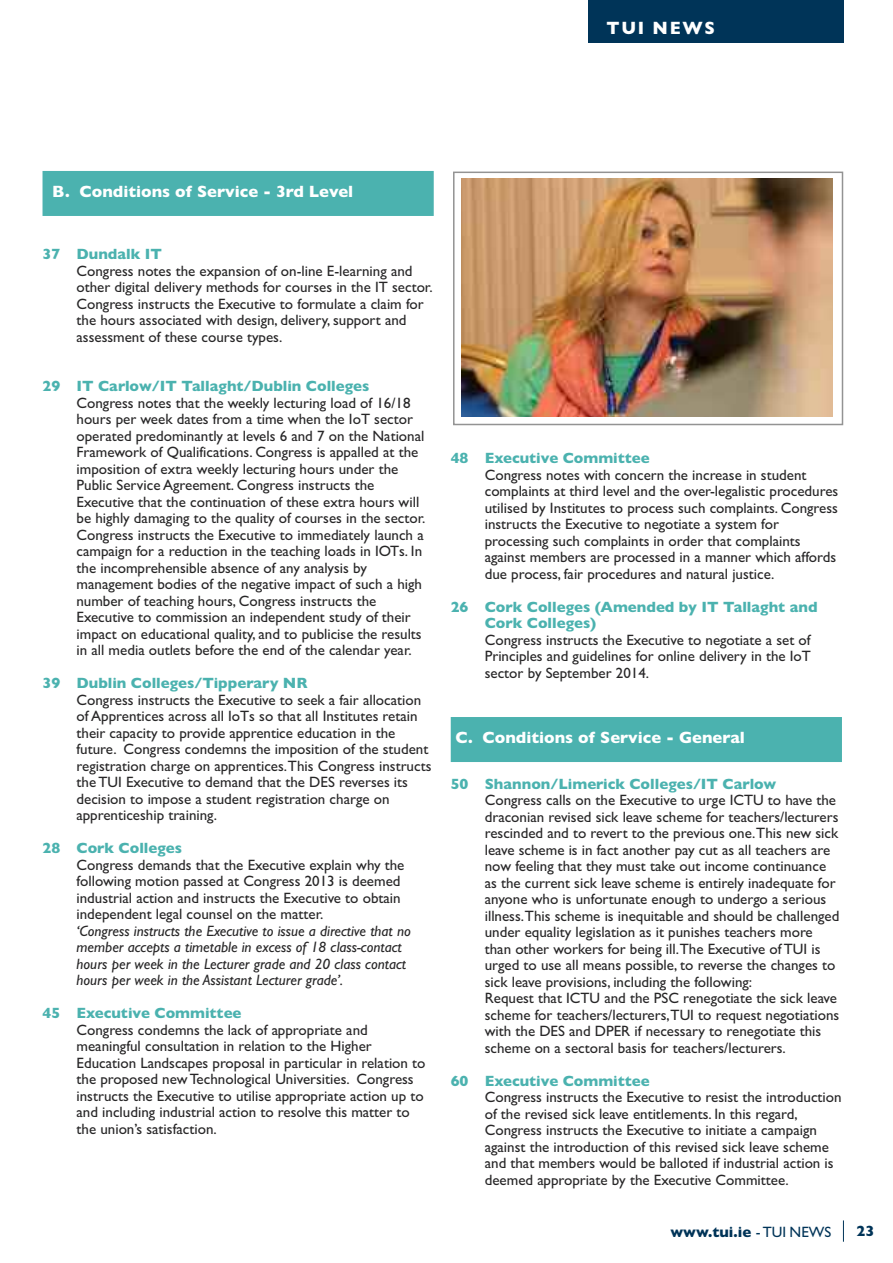
<style>
.page{position:relative;width:893px;height:1263px;background:#fff}
.page>*{position:absolute;margin:0;border:0;box-sizing:border-box;transform-origin:0 0}
.t1{font:700 18px "Gill Sans";letter-spacing:.1em;color:#fff;scale:.95 1}
.t2{font:700 16.5px "Gill Sans";color:#fff}
.t3{font:15px/16.5px "Gill Sans";color:#272627}
.t4{font:700 15px/16.5px "Gill Sans";color:#4bb2af}
.t5{font:italic 15px/16.5px "Gill Sans";color:#272627}
.t6{font:700 15px "Gill Sans";color:#003458}
.s1{font-weight:400}
</style>
<div class="page">
<div style="left:588px;top:0;width:256px;height:43px;background:#003458"></div>
<svg style="left:843px;top:1220px;width:1px;height:22px"></svg>
<div style="left:43px;top:171px;width:391px;height:45px;background:#4bb2af"></div>
<div style="left:451px;top:717px;width:391px;height:45px;background:#4bb2af"></div>
<div style="left:453px;top:172px;width:390px;height:253px;border:2px solid #939393"></div>
<img style="left:462px;top:178px;width:371px;height:239px">
<p class="t1" style="left:606px;top:18px;width:116px">tui NeWs</p>
<p class="t2" style="left:52px;top:182px;width:302px">B. conditions of service - 3rd Level</p>
<p class="t4" style="left:43px;top:246px;width:121px">37 dundalk it</p>
<p class="t3" style="left:77px;top:262px;width:358px">Congress notes the expansion of on-line e-learning and other digital delivery methods for courses in the iT sector.<br>Congress instructs the executive to formulate a claim for the hours associated with design, delivery, support and assessment of these course types.</p>
<p class="t4" style="left:43px;top:378px;width:328px">29 it carlow/it tallaght/dublin colleges</p>
<p class="t3" style="left:77px;top:394px;width:350px">Congress notes that the weekly lecturing load of 16/18 hours per week dates from a time when the ioT sector operated predominantly at levels 6 and 7 on the National Framework of Qualifications. Congress is appalled at the imposition of extra weekly lecturing hours under the Public Service Agreement. Congress instructs the executive that the continuation of these extra hours will be highly damaging to the quality of courses in the sector.<br>Congress instructs the executive to immediately launch a campaign for a reduction in the teaching loads in iOTs. in the incomprehensible absence of any analysis by management bodies of the negative impact of such a high number of teaching hours, Congress instructs the executive to commission an independent study of their impact on educational quality, and to publicise the results in all media outlets before the end of the calendar year.</p>
<p class="t4" style="left:43px;top:675px;width:267px">39 dublin colleges/tipperary Nr</p>
<p class="t3" style="left:77px;top:691px;width:356px">Congress instructs the executive to seek a fair allocation of Apprentices across all ioTs so that all institutes retain their capacity to provide apprentice education in the future. Congress condemns the imposition of the student registration charge on apprentices.This Congress instructs the TUi executive to demand that the DeS reverses its decision to impose a student registration charge on apprenticeship training.</p>
<p class="t4" style="left:43px;top:840px;width:141px">28 cork colleges</p>
<p class="t3" style="left:77px;top:856px;width:329px">Congress demands that the executive explain why the following motion passed at Congress 2013 is deemed industrial action and instructs the executive to obtain independent legal counsel on the matter.</p>
<p class="t5" style="left:77px;top:922px;width:336px">‘Congress instructs the Executive to issue a directive that no member accepts a timetable in excess of 18 class-contact hours per week in the Lecturer grade and 20 class contact hours per week in the Assistant Lecturer grade’.</p>
<p class="t4" style="left:43px;top:1005px;width:201px">45 executive committee</p>
<p class="t3" style="left:77px;top:1021px;width:350px">Congress condemns the lack of appropriate and meaningful consultation in relation to the Higher education Landscapes proposal in particular in relation to the proposed new Technological Universities. Congress instructs the executive to utilise appropriate action up to and including industrial action to resolve this matter to the union’s satisfaction.</p>
<p class="t4" style="left:451px;top:450px;width:201px">48 executive committee</p>
<p class="t3" style="left:485px;top:466px;width:355px">Congress notes with concern the increase in student complaints at third level and the over-legalistic procedures utilised by institutes to process such complaints. Congress instructs the executive to negotiate a system for processing such complaints in order that complaints against members are processed in a manner which affords due process, fair procedures and natural justice.</p>
<p class="t4" style="left:485px;top:598px;width:334px;text-indent:-34px">26 cork colleges (amended by it tallaght and cork colleges)</p>
<p class="t3" style="left:485px;top:631px;width:328px;text-align:justify">Congress instructs the executive to negotiate a set of Principles and guidelines for online delivery in the ioT sector by September 2014.</p>
<p class="t2" style="left:456px;top:728px;width:291px">c. conditions of service - General</p>
<p class="t4" style="left:451px;top:775px;width:327px">50 shannon/Limerick colleges/it carlow</p>
<p class="t3" style="left:485px;top:792px;width:356px">Congress calls on the executive to urge iCTU to have the draconian revised sick leave scheme for teachers/lecturers rescinded and to revert to the previous one.This new sick leave scheme is in fact another pay cut as all teachers are now feeling that they must take out income continuance as the current sick leave scheme is entirely inadequate for anyone who is unfortunate enough to undergo a serious illness.This scheme is inequitable and should be challenged under equality legislation as it punishes teachers more than other workers for being ill.The executive of TUi is urged to use all means possible, to reverse the changes to sick leave provisions, including the following:<br>request that iCTU and the PSC renegotiate the sick leave scheme for teachers/lecturers,TUi to request negotiations with the DeS and DPer if necessary to renegotiate this scheme on a sectoral basis for teachers/lecturers.</p>
<p class="t4" style="left:451px;top:1072px;width:201px">60 executive committee</p>
<p class="t3" style="left:485px;top:1089px;width:358px">Congress instructs the executive to resist the introduction of the revised sick leave entitlements. in this regard, Congress instructs the executive to initiate a campaign against the introduction of this revised sick leave scheme and that members would be balloted if industrial action is deemed appropriate by the executive Committee.</p>
<p class="t6" style="left:670px;top:1223px;width:162px">www.tui.ie <span class="s1">- TUi NeWS</span></p>
<p class="t6" style="left:856px;top:1222px;width:19px">23</p>
</div>
